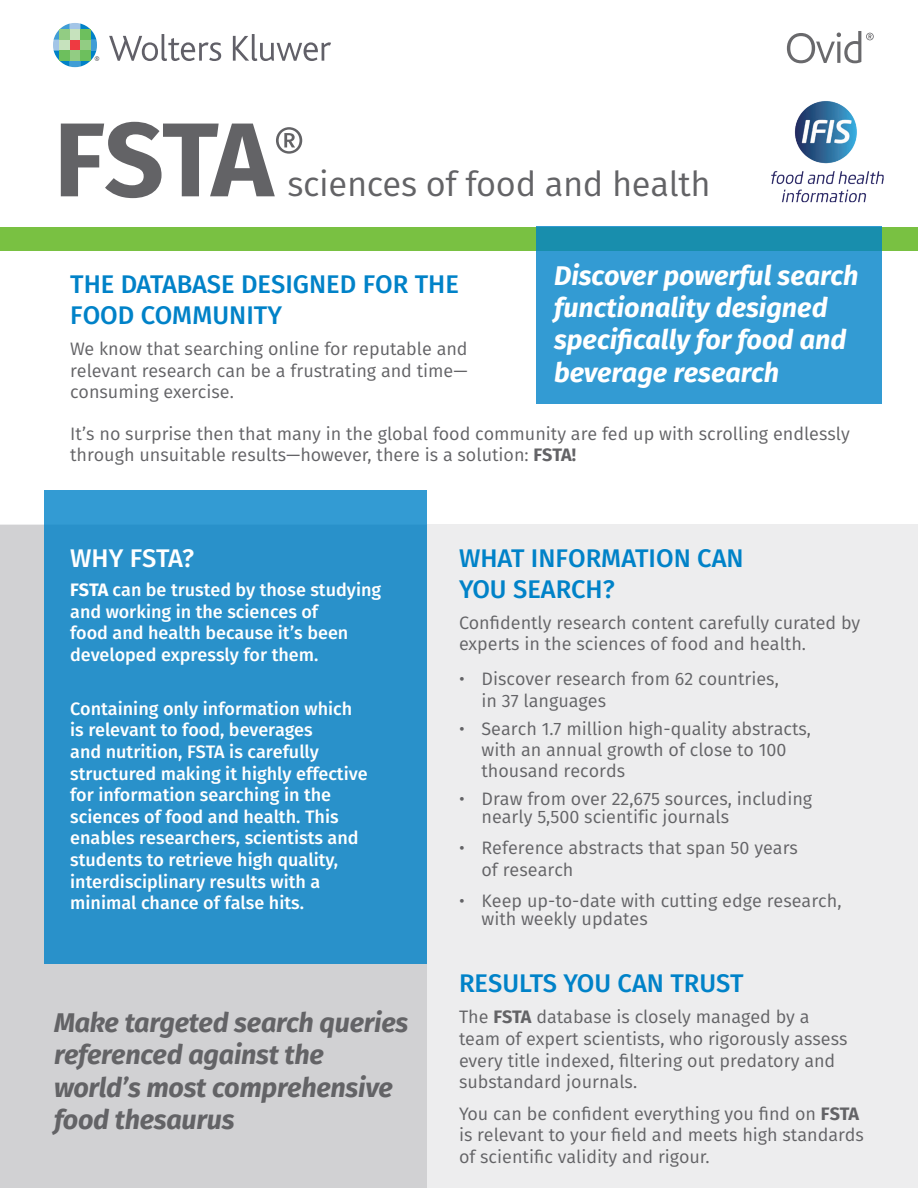
<style>
.page{position:relative;width:918px;height:1188px;background:#fff}
.page>*{position:absolute;margin:0;border:0;box-sizing:border-box;transform-origin:0 0}
.t1{font:700 105px "Fira Sans";color:#636366}
.t2{font:34.5px "Fira Sans";letter-spacing:-.01em;color:#636366}
.t3{font:italic 700 27px/32.4px "Fira Sans";letter-spacing:-.01em;color:#636366}
.t4{font:italic 700 27px/32.4px "Fira Sans";color:#fff}
.t5{font:500 25.5px/30.6px "Fira Sans";color:#0082c8}
.t6{font:500 25.5px "Fira Sans";color:#fff}
.t7{font:18px/21.6px "Fira Sans";color:#636366}
.t8{font:500 18px/21.6px "Fira Sans";color:#fff}
.s1{font-weight:700}
</style>
<div class="page">
<div style="left:0;top:227px;width:918px;height:24px;background:#79c142"></div>
<div style="left:0;top:525px;width:918px;height:663px;background:#ededee"></div>
<div style="left:0;top:525px;width:427px;height:663px;background:#d1d1d3"></div>
<div style="left:44px;top:490px;width:383px;height:473px;background:#2991ca"></div>
<svg style="left:109px;top:34px;width:112px;height:27px"></svg>
<svg style="left:233px;top:34px;width:98px;height:27px"></svg>
<svg style="left:53px;top:23px;width:46px;height:44px"></svg>
<svg style="left:787px;top:31px;width:87px;height:32px"></svg>
<img style="left:771px;top:101px;width:113px;height:102px">
<svg style="left:537px;top:227px;width:345px;height:177px;background:#2f99cd"></svg>
<p class="t1" style="left:54px;top:71px;width:253px">FSTA<sup>®</sup></p>
<p class="t2" style="left:287px;top:158px;width:425px">sciences of food and health</p>
<p class="t4" style="left:554px;top:257px;width:306px">Discover powerful search functionality designed specifically for food and beverage research</p>
<p class="t7" style="left:70px;top:422px;width:781px">It’s no surprise then that many in the global food community are fed up with scrolling endlessly through unsuitable results—however, there is a solution: <span class="s1">FSTA!</span></p>
<p class="t5" style="left:70px;top:268px;width:390px">THE DATABASE DESIGNED FOR THE<br>FOOD COMMUNITY</p>
<p class="t7" style="left:70px;top:337px;width:399px;text-align:justify">We know that searching online for reputable and relevant research can be a frustrating and time— consuming exercise.</p>
<p class="t6" style="left:70px;top:538px;width:125px">WHY FSTA?</p>
<p class="t8" style="left:70px;top:578px;width:313px"><span class="s1">FSTA</span> can be trusted by those studying and working in the sciences of<br>food and health because it’s been developed expressly for them.</p>
<p class="t8" style="left:70px;top:697px;width:299px">Containing only information which is relevant to food, beverages<br>and nutrition, FSTA is carefully structured making it highly effective for information searching in the sciences of food and health. This enables researchers, scientists and students to retrieve high quality, interdisciplinary results with a minimal chance of false hits.</p>
<p class="t3" style="left:54px;top:1004px;width:356px">Make targeted search queries referenced against the world’s most comprehensive food thesaurus</p>
<p class="t5" style="left:459px;top:541px;width:286px">WHAT INFORMATION CAN<br>YOU SEARCH?</p>
<p class="t7" style="left:459px;top:611px;width:403px">Confidently research content carefully curated by experts in the sciences of food and health.</p>
<p class="t7" style="left:482px;top:667px;width:299px;text-indent:-22px">• Discover research from 62 countries, in 37 languages</p>
<p class="t7" style="left:482px;top:717px;width:331px;line-height:21.1px;text-indent:-22px">• Search 1.7 million high-quality abstracts, with an annual growth of close to 100 thousand records</p>
<p class="t7" style="left:482px;top:789px;width:332px;line-height:18px;text-indent:-22px">• Draw from over 22,675 sources, including nearly 5,500 scientific journals</p>
<p class="t7" style="left:482px;top:837px;width:318px;text-indent:-22px">• Reference abstracts that span 50 years of research</p>
<p class="t7" style="left:482px;top:892px;width:362px;line-height:18px;text-indent:-22px">• Keep up-to-date with cutting edge research, with weekly updates</p>
<p class="t5" style="left:459px;top:967px;width:286px">RESULTS YOU CAN TRUST</p>
<p class="t7" style="left:459px;top:1006px;width:390px">The <span class="s1">FSTA</span> database is closely managed by a team of expert scientists, who rigorously assess every title indexed, filtering out predatory and substandard journals.</p>
<p class="t7" style="left:459px;top:1102px;width:406px">You can be confident everything you find on <span class="s1">FSTA </span>is relevant to your field and meets high standards of scientific validity and rigour.</p>
</div>
